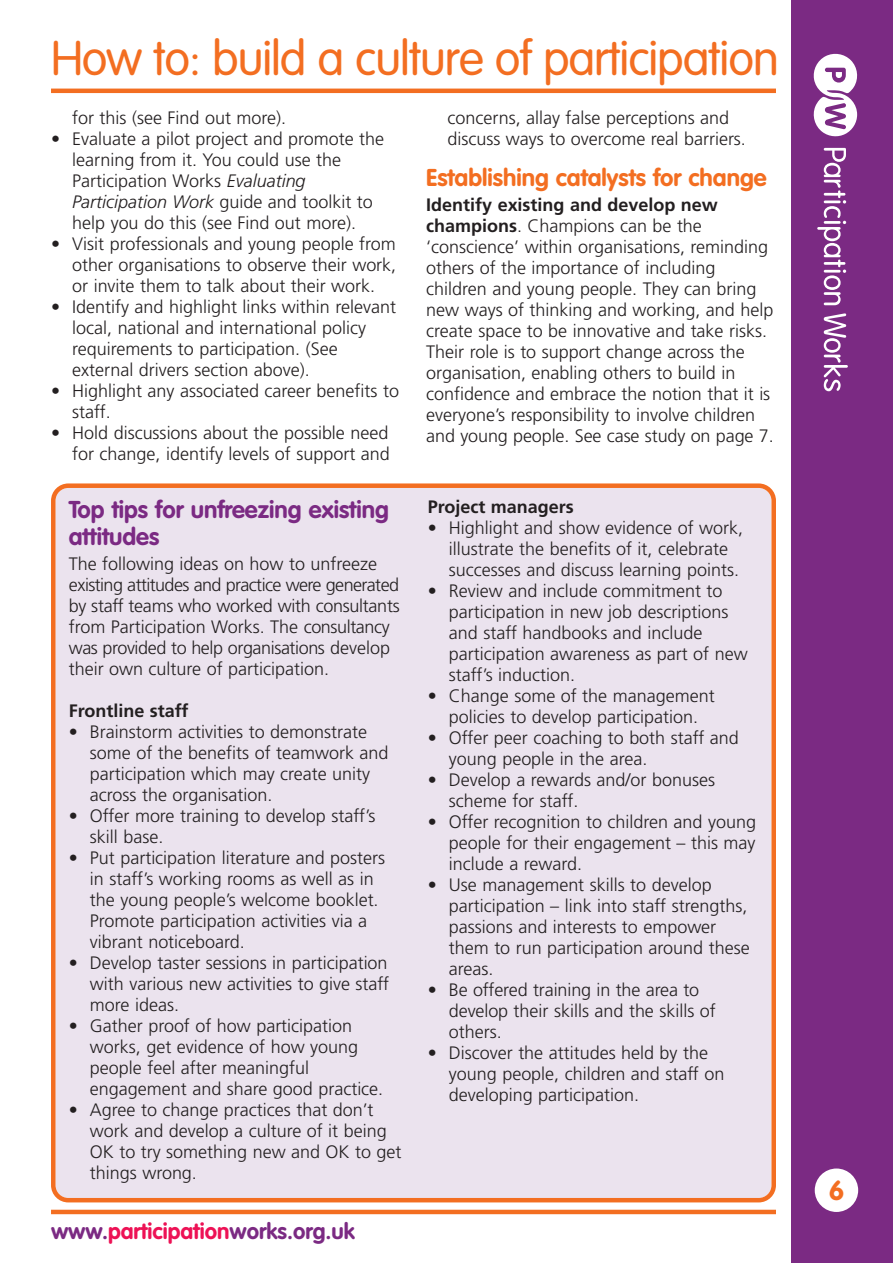
<style>
.page{position:relative;width:893px;height:1263px;background:#fff}
.page>*{position:absolute;margin:0;border:0;box-sizing:border-box;transform-origin:0 0}
.t1{font:300 47.85px "VAG Rounded";letter-spacing:-.02em;color:#f36e21}
.t2{font:700 27.15px "VAG Rounded";color:#f36e21}
.t3{font:700 24px/27px "VAG Rounded";color:#7b2a83}
.t4{font:700 24px "VAG Rounded";color:#f36e21}
.t5{font:700 22.2px "VAG Rounded";color:#7b2a83}
.t6{font:300 18px/21px "Frutiger";color:#231f20}
.t7{font:700 18px "Frutiger";color:#231f20}
.s1{font-style:italic}
.s2{color:#ed1255}
.s3{font-weight:700}
</style>
<div class="page">
<div style="left:51px;top:483px;width:725px;height:719px;background:#ebe3ee"></div>
<div style="left:792px;top:0;width:101px;height:1263px;background:#7b2a83"></div>
<svg style="left:817px;top:148px;width:29px;height:157px"></svg>
<svg style="left:824px;top:313px;width:24px;height:78px"></svg>
<svg style="left:814px;top:54px;width:44px;height:83px"></svg>
<div style="left:815px;top:1168px;width:43px;height:44px;background:#fff;border-radius:50%"></div>
<hr style="left:51px;top:1210px;width:725px;height:4px;background:#f36e21">
<hr style="left:51px;top:89px;width:725px;height:4px;background:#f36e21">
<h1 class="t1" style="left:51px;top:38px;width:729px">How to: build a culture of participation</h1>
<p class="t6" style="left:72px;top:109px;width:215px">for this (see Find out more).</p>
<p class="t6" style="left:72px;top:130px;width:313px;text-indent:-21px">• Evaluate a pilot project and promote the learning from it. You could use the Participation Works <span class="s1">Evaluating Participation Work</span> guide and toolkit to help you do this (see Find out more).</p>
<p class="t6" style="left:72px;top:235px;width:326px;text-align:justify;text-indent:-21px">• Visit professionals and young people from other organisations to observe their work, or invite them to talk about their work.</p>
<p class="t6" style="left:72px;top:298px;width:325px;text-indent:-21px">• Identify and highlight links within relevant local, national and international policy requirements to participation. (See external drivers section above).</p>
<p class="t6" style="left:72px;top:382px;width:328px;text-indent:-21px">• Highlight any associated career benefits to staff.</p>
<p class="t6" style="left:51px;top:424px;width:340px;text-align:right">• Hold discussions about the possible need for change, identify levels of support and</p>
<h3 class="t3" style="left:69px;top:498px;width:322px">Top tips for unfreezing existing attitudes</h3>
<p class="t6" style="left:69px;top:555px;width:332px">The following ideas on how to unfreeze existing attitudes and practice were generated by staff teams who worked with consultants from Participation Works. The consultancy was provided to help organisations develop their own culture of participation.</p>
<p class="t7" style="left:69px;top:704px;width:121px">Frontline staff</p>
<p class="t6" style="left:90px;top:723px;width:300px;text-indent:-21px">• Brainstorm activities to demonstrate some of the benefits of teamwork and participation which may create unity across the organisation.</p>
<p class="t6" style="left:90px;top:807px;width:287px;text-indent:-21px">• Offer more training to develop staff’s skill base.</p>
<p class="t6" style="left:90px;top:849px;width:297px;text-indent:-21px">• Put participation literature and posters in staff’s working rooms as well as in the young people’s welcome booklet.<br>Promote participation activities via a vibrant noticeboard.</p>
<p class="t6" style="left:90px;top:954px;width:301px;text-align:justify;text-indent:-21px">• Develop taster sessions in participation with various new activities to give staff more ideas.</p>
<p class="t6" style="left:90px;top:1017px;width:295px;text-indent:-21px">• Gather proof of how participation works, get evidence of how young people feel after meaningful engagement and share good practice.</p>
<p class="t6" style="left:90px;top:1101px;width:313px;text-indent:-21px">• Agree to change practices that don’t work and develop a culture of it being<br>OK to try something new and OK to get things wrong.</p>
<p class="t5" style="left:51px;top:1221px;width:305px">www.<span class="s2">participation</span>works.org.uk</p>
<p class="t6" style="left:447px;top:109px;width:300px">concerns, allay false perceptions and discuss ways to overcome real barriers.</p>
<h3 class="t4" style="left:426px;top:167px;width:342px">Establishing catalysts for change</h3>
<p class="t6" style="left:426px;top:195px;width:349px"><span class="s3">Identify existing and develop new champions</span>. Champions can be the ‘conscience’ within organisations, reminding others of the importance of including children and young people. They can bring new ways of thinking and working, and help create space to be innovative and take risks.<br>Their role is to support change across the organisation, enabling others to build in confidence and embrace the notion that it is everyone’s responsibility to involve children and young people. See case study on page 7.</p>
<p class="t7" style="left:428px;top:499px;width:148px">Project managers</p>
<p class="t6" style="left:449px;top:519px;width:296px;text-indent:-21px">• Highlight and show evidence of work, illustrate the benefits of it, celebrate successes and discuss learning points.</p>
<p class="t6" style="left:449px;top:582px;width:300px;text-indent:-21px">• Review and include commitment to participation in new job descriptions and staff handbooks and include participation awareness as part of new staff’s induction.</p>
<p class="t6" style="left:428px;top:687px;width:288px;text-align:center">• Change some of the management policies to develop participation.</p>
<p class="t6" style="left:449px;top:729px;width:291px;text-indent:-21px">• Offer peer coaching to both staff and young people in the area.</p>
<p class="t6" style="left:449px;top:771px;width:268px;text-indent:-21px">• Develop a rewards and/or bonuses scheme for staff.</p>
<p class="t6" style="left:449px;top:813px;width:309px;text-align:justify;text-indent:-21px">• Offer recognition to children and young people for their engagement – this may include a reward.</p>
<p class="t6" style="left:449px;top:876px;width:302px;text-indent:-21px">• Use management skills to develop participation – link into staff strengths, passions and interests to empower them to run participation around these areas.</p>
<p class="t6" style="left:449px;top:981px;width:269px;text-indent:-21px">• Be offered training in the area to develop their skills and the skills of others.</p>
<p class="t6" style="left:449px;top:1044px;width:277px;text-indent:-21px">• Discover the attitudes held by the young people, children and staff on developing participation.</p>
<h2 class="t2" style="left:829px;top:1179px;width:17px">6</h2>
</div>
